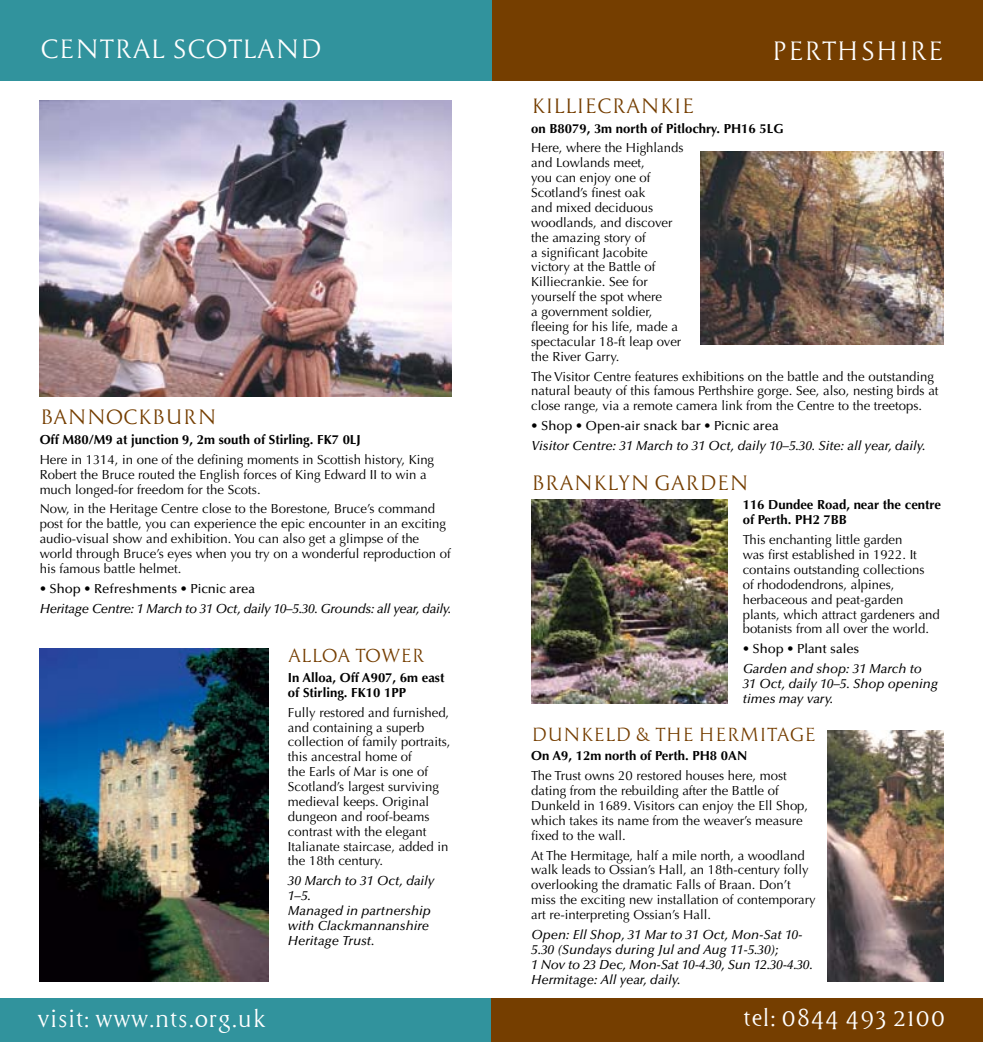
<style>
.page{position:relative;width:983px;height:1042px;background:#fff}
.page>*{position:absolute;margin:0;border:0;box-sizing:border-box;transform-origin:0 0}
.t1{font:24.5px "Cyan";color:#fff}
.t2{font:22.75px "Cyan";color:#fff}
.t3{font:19.25px "Cyan";color:#753e00}
.t4{font:17.5px "Cyan";color:#753e00}
.t5{font:13.12px/14.9px "Optima";color:#000}
.t6{font:italic 500 13.12px/14.9px "Optima";color:#000}
.t7{font:700 13.12px/14.9px "Optima";color:#000}
.t8{font:500 13.12px "Optima";color:#000}
.t9{font:italic 500 13.12px "Optima";letter-spacing:-.02em;color:#000}
</style>
<div class="page">
<div style="left:0;top:998px;width:491px;height:44px;background:#31939d"></div>
<div style="left:491px;top:0;width:491px;height:80px;background:#753e00"></div>
<div style="left:0;top:0;width:491px;height:80px;background:#31939d"></div>
<img style="left:40px;top:649px;width:228px;height:332px">
<img style="left:700px;top:151px;width:243px;height:193px">
<img style="left:531px;top:499px;width:196px;height:204px">
<img style="left:40px;top:100px;width:411px;height:297px">
<img style="left:827px;top:730px;width:116px;height:251px">
<div style="left:491px;top:998px;width:491px;height:44px;background:#753e00"></div>
<h1 class="t1" style="left:40px;top:34px;width:278px">CE NTRAL SCOTLAND</h1>
<h1 class="t1" style="left:770px;top:35px;width:17px">PER</h1>
<h1 class="t1" style="left:820px;top:35px;width:92px">THSHIRE</h1>
<h3 class="t3" style="left:40px;top:405px;width:127px">BANNOCKBUR</h3>
<h3 class="t3" style="left:197px;top:405px;width:21px">N</h3>
<p class="t7" style="left:40px;top:432px;width:322px">Off M80/M9 at junction 9, 2m south of Stirling. FK7 0LJ</p>
<p class="t5" style="left:40px;top:452px;width:396px">Here in 1314, in one of the defining moments in Scottish history, King<br>Robert the Bruce routed the English forces of King Edward II to win a much longed-for freedom for the Scots.</p>
<p class="t5" style="left:40px;top:502px;width:412px">Now, in the Heritage Centre close to the Borestone, Bruce’s command post for the battle, you can experience the epic encounter in an exciting audio-visual show and exhibition. You can also get a glimpse of the world through Bruce’s eyes when you try on a wonderful reproduction of his famous battle helmet.</p>
<p class="t8" style="left:40px;top:581px;width:217px">• Shop • Refreshments • Picnic area</p>
<p class="t9" style="left:40px;top:600px;width:413px">Heritage Centre: 1 March to 31 Oct, daily 10–5.30. Grounds: all year, daily.</p>
<h3 class="t4" style="left:288px;top:644px;width:82px">ALLOA TOWER</h3>
<p class="t7" style="left:288px;top:670px;width:158px">In Alloa, Off A907, 6m east of Stirling. FK10 1PP</p>
<p class="t5" style="left:288px;top:705px;width:164px">Fully restored and furnished, and containing a superb collection of family portraits, this ancestral home of<br>the Earls of Mar is one of<br>Scotland’s largest surviving medieval keeps. Original dungeon and roof-beams contrast with the elegant<br>Italianate staircase, added in the 18th century.</p>
<p class="t6" style="left:288px;top:873px;width:148px">30 March to 31 Oct, daily<br>1–5.<br>Managed in partnership with Clackmannanshire<br>Heritage Trust.</p>
<h3 class="t3" style="left:531px;top:93px;width:152px">KI LLIECRANKIE</h3>
<p class="t7" style="left:531px;top:121px;width:254px">on B8079, 3m north of Pitlochry. PH16 5LG</p>
<p class="t5" style="left:531px;top:141px;width:154px">Here, where the Highlands and Lowlands meet,<br>you can enjoy one of<br>Scotland’s finest oak<br>and mixed deciduous woodlands, and discover the amazing story of<br>a significant Jacobite victory at the Battle of<br>Killiecrankie. See for yourself the spot where<br>a government soldier, fleeing for his life, made a spectacular 18-ft leap over the River Garry.</p>
<p class="t5" style="left:531px;top:369px;width:409px">The Visitor Centre features exhibitions on the battle and the outstanding natural beauty of this famous Perthshire gorge. See, also, nesting birds at close range, via a remote camera link from the Centre to the treetops.</p>
<p class="t8" style="left:531px;top:418px;width:249px">• Shop • Open-air snack bar • Picnic area</p>
<p class="t6" style="left:531px;top:438px;width:395px">Visitor Centre: 31 March to 31 Oct, daily 10–5.30. Site: all year, daily.</p>
<h3 class="t3" style="left:531px;top:470px;width:168px">BRANKLYN GARDE</h3>
<h3 class="t3" style="left:729px;top:470px;width:21px">N</h3>
<p class="t7" style="left:742px;top:498px;width:200px">116 Dundee Road, near the centre of Perth. PH2 7BB</p>
<p class="t5" style="left:742px;top:532px;width:199px">This enchanting little garden<br>was first established in 1922. It contains outstanding collections<br>of rhododendrons, alpines, herbaceous and peat-garden plants, which attract gardeners and botanists from all over the world.</p>
<p class="t8" style="left:742px;top:641px;width:118px">• Shop • Plant sales</p>
<p class="t6" style="left:742px;top:661px;width:197px">Garden and shop: 31 March to<br>31 Oct, daily 10–5. Shop opening times may vary.</p>
<h3 class="t4" style="left:531px;top:723px;width:181px">DUNKELD &amp; THE HER</h3>
<h3 class="t4" style="left:739px;top:723px;width:63px">MI TAGE</h3>
<p class="t7" style="left:531px;top:749px;width:217px">On A9, 12m north of Perth. PH8 0AN</p>
<p class="t5" style="left:531px;top:768px;width:278px">The Trust owns 20 restored houses here, most dating from the rebuilding after the Battle of Dunkeld in 1689. Visitors can enjoy the Ell Shop, which takes its name from the weaver’s measure fixed to the wall.</p>
<p class="t5" style="left:531px;top:848px;width:286px">At The Hermitage, half a mile north, a woodland walk leads to Ossian’s Hall, an 18th-century folly overlooking the dramatic Falls of Braan. Don’t miss the exciting new installation of contemporary art re-interpreting Ossian’s Hall.</p>
<p class="t6" style="left:531px;top:927px;width:283px">Open: Ell Shop, 31 Mar to 31 Oct, Mon-Sat 10- 5.30 (Sundays during Jul and Aug 11-5.30);<br>1 Nov to 23 Dec, Mon-Sat 10-4.30, Sun 12.30-4.30.<br>Hermitage: All year, daily.</p>
<h2 class="t2" style="left:38px;top:1004px;width:229px">VISIT: WWW.NTS.ORG.UK</h2>
<h2 class="t2" style="left:743px;top:1003px;width:204px">TEL: 0844 493 2100</h2>
</div>
